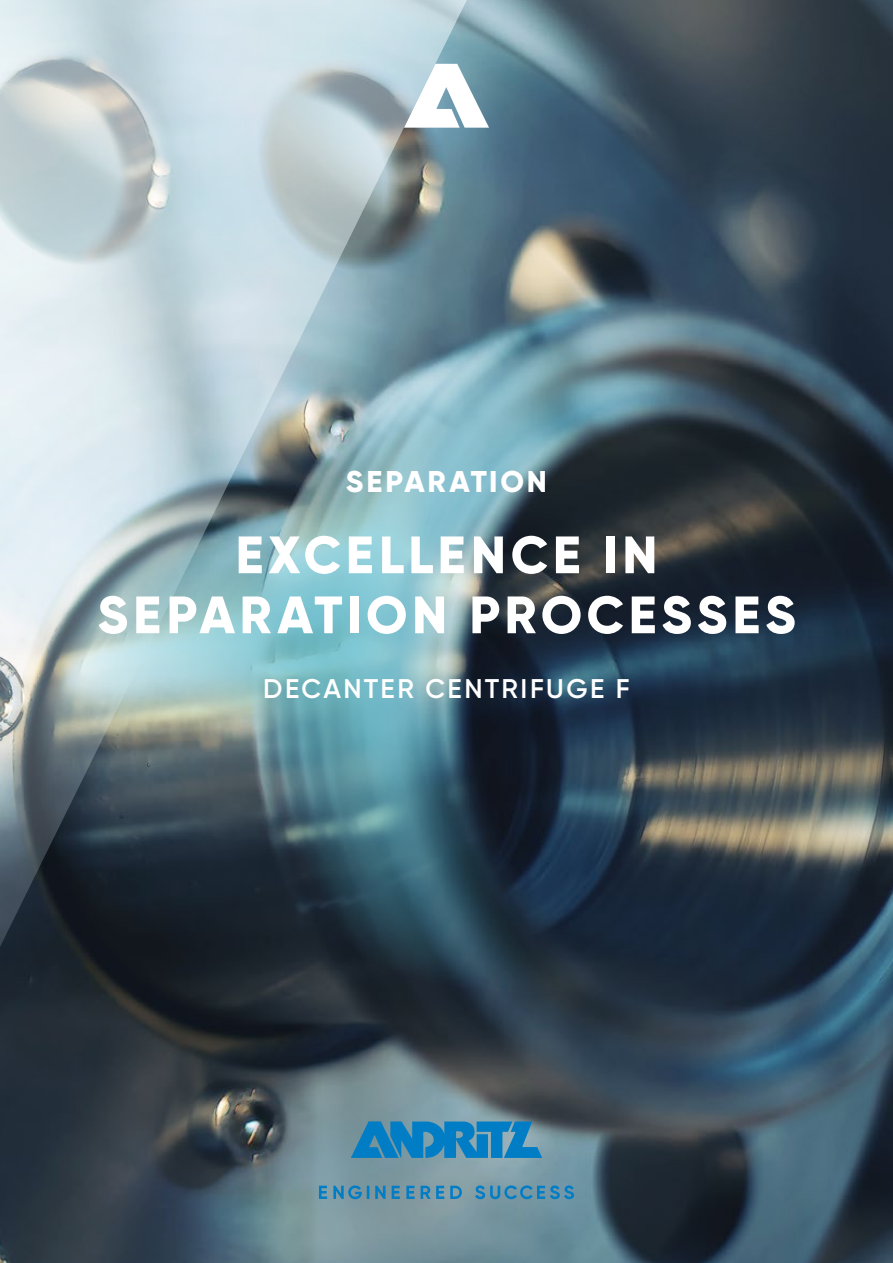
<style>
.page{position:relative;width:893px;height:1263px;background:#fff}
.page>*{position:absolute;margin:0;border:0;box-sizing:border-box;transform-origin:0 0}
.t1{font:800 52.5px/60px "Gilroy";letter-spacing:.09em;color:#fff;text-align:center}
.t2{font:800 30px "Gilroy";letter-spacing:.09em;color:#fff}
.t3{font:600 27px "Gilroy";letter-spacing:.085em;color:#fff}
</style>
<div class="page">
<img style="left:0;top:0;width:893px;height:1263px">
<svg style="left:0;top:0;width:473px;height:973px;background:#b7c7cd"></svg>
<img style="left:34px;top:328px;width:735px;height:672px">
<svg style="left:404px;top:64px;width:85px;height:64px"></svg>
<svg style="left:351px;top:1121px;width:191px;height:37px;background:#2686bb"></svg>
<svg style="left:319px;top:1185px;width:255px;height:14px;background:#508faf"></svg>
<p class="t2" style="left:346px;top:462px;width:203px">SEPARATION</p>
<p class="t1" style="left:97px;top:525px;width:700px">EXCELLENCE IN<br>SEPARATION PROCESSES</p>
<p class="t3" style="left:263px;top:672px;width:368px">DECANTER CENTRIFUGE F</p>
</div>
